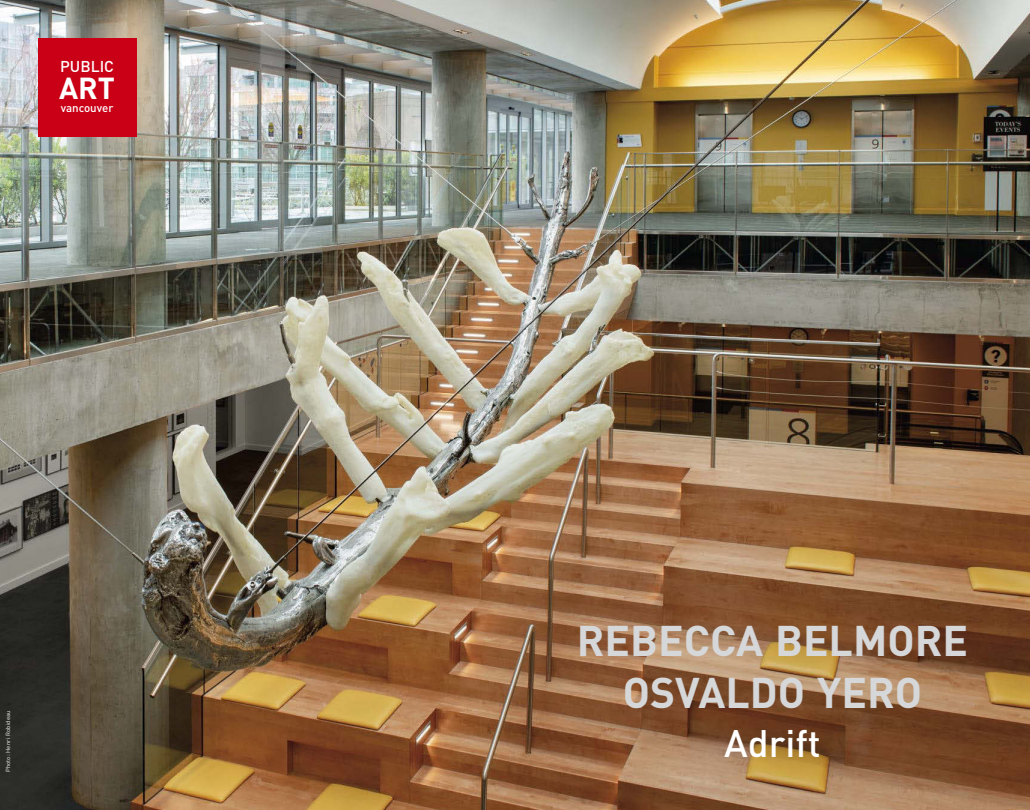
<style>
.page{position:relative;width:1030px;height:810px;background:#fff}
.page>*{position:absolute;margin:0;border:0;box-sizing:border-box;transform-origin:0 0}
.t1{font:700 42.38px/52.1px "DIN";color:#d6d7d9;text-align:center}
.t2{font:500 37.88px "DIN";color:#fff}
.t3{font:700 30px "DIN";color:#fff}
.t4{font:500 15.5px "DIN";color:#fff}
.t5{font:500 11.5px "DIN";color:#fff}
.t6{font:5.88px "DIN";letter-spacing:.015em;color:#fff}
</style>
<div class="page">
<img style="left:0;top:0;width:1030px;height:810px">
<div style="left:38px;top:38px;width:98px;height:98px;background:#ca0017"></div>
<p class="t4" style="left:60px;top:60px;width:55px">PUBLIC</p>
<p class="t3" style="left:59px;top:77px;width:57px">ART</p>
<p class="t5" style="left:61px;top:104px;width:54px">vancouver</p>
<p class="t6" style="left:6px;top:772px;width:63px;rotate:-90deg">Photo: Henri Robideau</p>
<p class="t1" style="left:577px;top:619px;width:393px">REBECCA BELMORE<br>OSVALDO YERO</p>
<p class="t2" style="left:724px;top:729px;width:98px">Adrift</p>
</div>
